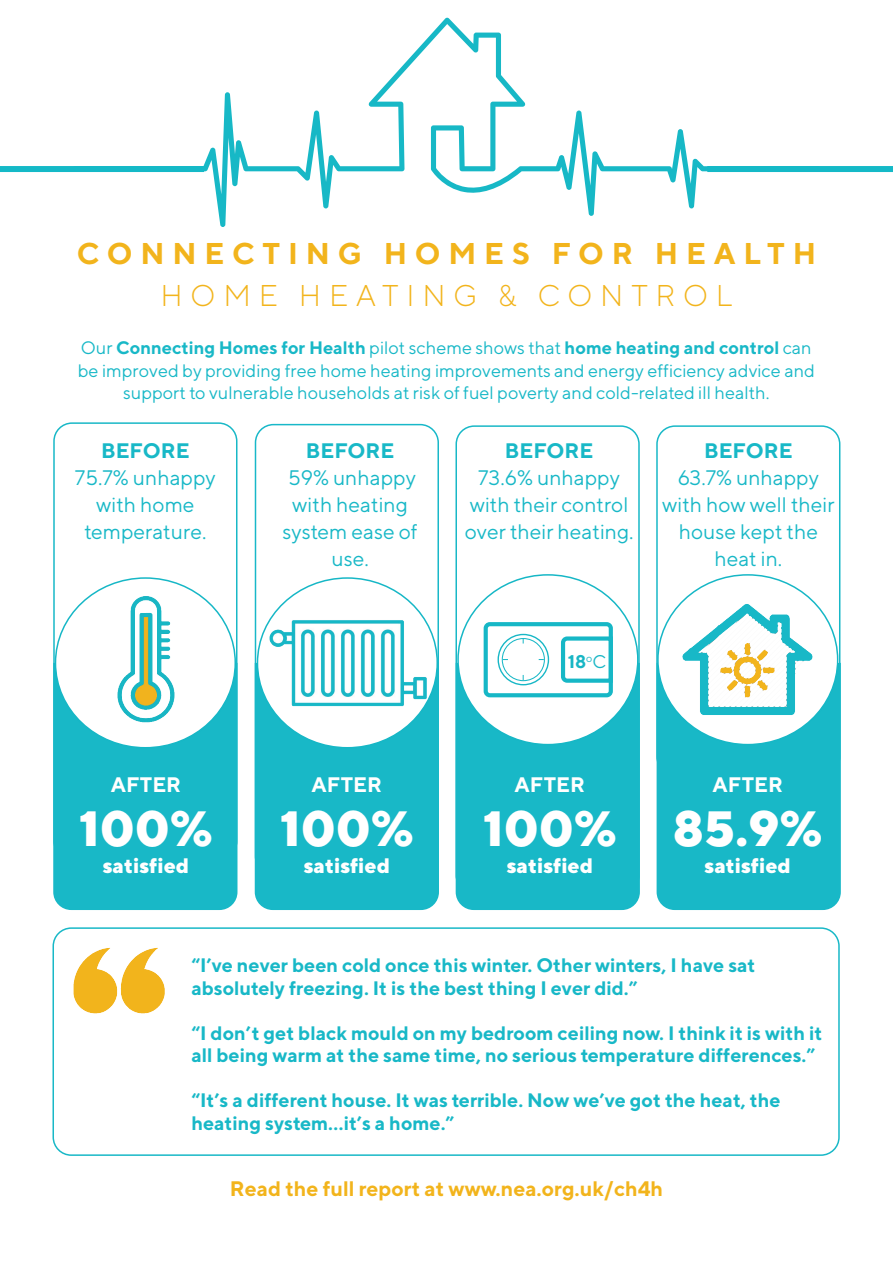
<style>
.page{position:relative;width:893px;height:1263px;background:#fff}
.page>*{position:absolute;margin:0;border:0;box-sizing:border-box;transform-origin:0 0}
.t1{font:800 49.5px "TT Norms";color:#fff}
.t2{font:700 30px "TT Norms";letter-spacing:.26em;color:#f2b41c}
.t3{font:300 30px "TT Norms";letter-spacing:.26em;color:#f2b41c}
.t4{font:21px/27px "TT Norms";color:#18b8c7;text-align:center}
.t5{font:700 21px "TT Norms";color:#f2b41c}
.t6{font:800 21px "TT Norms";color:#fff}
.t7{font:700 21px "TT Norms";color:#18b8c7}
.t8{font:700 21px "TT Norms";color:#fff}
.t9{font:700 19.5px/22.5px "TT Norms";color:#18b8c7}
.t10{font:700 18.3px "TT Norms";color:#18b6c5}
.t11{font:18px/22.5px "TT Norms";color:#18b8c7;text-align:center}
.s1{font-weight:700}
.s2{font-weight:400}
</style>
<div class="page">
<div style="left:53px;top:422px;width:184px;height:438px;border:2px solid #18b8c7;border-radius:18px"></div>
<div style="left:255px;top:424px;width:184px;height:451px;border:2px solid #18b8c9;border-radius:18px"></div>
<div style="left:455px;top:425px;width:185px;height:469px;border:2px solid #18b8c7;border-radius:18px"></div>
<div style="left:656px;top:425px;width:184px;height:350px;border:2px solid #18b8c7;border-radius:18px"></div>
<div style="left:255px;top:663px;width:184px;height:247px;background:#18b8c7"></div>
<div style="left:456px;top:663px;width:184px;height:247px;background:#18b8c7"></div>
<div style="left:657px;top:663px;width:184px;height:247px;background:#18b8c7"></div>
<div style="left:53px;top:663px;width:184px;height:247px;background:#18b8c7"></div>
<div style="left:257px;top:578px;width:180px;height:170px;background:#fff;border-radius:50%"></div>
<img style="left:262px;top:596px;width:170px;height:122px">
<div style="left:458px;top:575px;width:180px;height:169px;background:#fff;border-radius:50%"></div>
<div style="left:498px;top:634px;width:51px;height:51px;border:1px solid #16b7c6;border-radius:50%"></div>
<div style="left:502px;top:638px;width:43px;height:43px;border:1px solid #16b7c6;border-radius:50%"></div>
<div style="left:484px;top:622px;width:129px;height:75px;border:4px solid #16b7c6;border-radius:4px"></div>
<svg style="left:561px;top:634px;width:52px;height:51px"></svg>
<div style="left:658px;top:575px;width:180px;height:169px;background:#fff;border-radius:50%"></div>
<img style="left:677px;top:589px;width:141px;height:141px">
<div style="left:52px;top:927px;width:788px;height:229px;border:2px solid #18b8c7;border-radius:18px"></div>
<img style="left:73px;top:947px;width:92px;height:67px">
<svg style="left:203px;top:18px;width:504px;height:209px"></svg>
<div style="left:707px;top:166px;width:186px;height:6px;background:#14b9c7"></div>
<div style="left:0;top:166px;width:204px;height:6px;background:#14b9c7"></div>
<div style="left:56px;top:578px;width:179px;height:170px;background:#fff;border-radius:50%"></div>
<img style="left:117px;top:596px;width:58px;height:127px">
<h2 class="t2" style="left:77px;top:234px;width:741px">CONNECTING HOMES FOR HEALTH</h2>
<h2 class="t3" style="left:160px;top:277px;width:574px">HOME HEATING &amp; CONTROL</h2>
<p class="t11" style="left:78px;top:336px;width:739px">Our <span class="s1">Connecting Homes for Health</span> pilot scheme shows that <span class="s1">home heating and control</span> can be improved by providing free home heating improvements and energy efficiency advice and support to vulnerable households at risk of fuel poverty and cold-related ill health.</p>
<p class="t7" style="left:101px;top:438px;width:90px">BEFORE</p>
<p class="t4" style="left:75px;top:464px;width:142px">75.7% unhappy with home temperature.</p>
<p class="t8" style="left:111px;top:771px;width:72px">AFTER</p>
<h1 class="t1" style="left:79px;top:797px;width:135px">100%</h1>
<p class="t6" style="left:103px;top:852px;width:88px">satisfied</p>
<p class="t7" style="left:306px;top:438px;width:90px">BEFORE</p>
<p class="t4" style="left:283px;top:464px;width:137px">59% unhappy with heating system ease of use.</p>
<p class="t8" style="left:312px;top:771px;width:72px">AFTER</p>
<h1 class="t1" style="left:280px;top:797px;width:135px">100%</h1>
<p class="t6" style="left:304px;top:852px;width:88px">satisfied</p>
<p class="t7" style="left:505px;top:438px;width:90px">BEFORE</p>
<p class="t4" style="left:465px;top:464px;width:170px">73.6% unhappy with their control over their heating.</p>
<p class="t7" style="left:704px;top:438px;width:90px">BEFORE</p>
<p class="t4" style="left:662px;top:464px;width:174px">63.7% unhappy with how well their house kept the heat in.</p>
<p class="t10" style="left:568px;top:650px;width:40px">18<sup>o</sup><span class="s2">C</span></p>
<p class="t8" style="left:515px;top:771px;width:72px">AFTER</p>
<h1 class="t1" style="left:483px;top:797px;width:135px">100%</h1>
<p class="t6" style="left:507px;top:852px;width:88px">satisfied</p>
<p class="t8" style="left:712px;top:771px;width:72px">AFTER</p>
<h1 class="t1" style="left:673px;top:797px;width:151px">85.9%</h1>
<p class="t6" style="left:704px;top:852px;width:88px">satisfied</p>
<p class="t9" style="left:191px;top:954px;width:566px">“I’ve never been cold once this winter. Other winters, I have sat absolutely freezing. It is the best thing I ever did.”</p>
<p class="t9" style="left:191px;top:1021px;width:632px">“I don’t get black mould on my bedroom ceiling now. I think it is with it all being warm at the same time, no serious temperature differences.”</p>
<p class="t9" style="left:191px;top:1089px;width:591px">“It’s a different house. It was terrible. Now we’ve got the heat, the heating system…it’s a home.”</p>
<p class="t5" style="left:230px;top:1175px;width:435px">Read the full report at www.nea.org.uk/ch4h</p>
</div>
